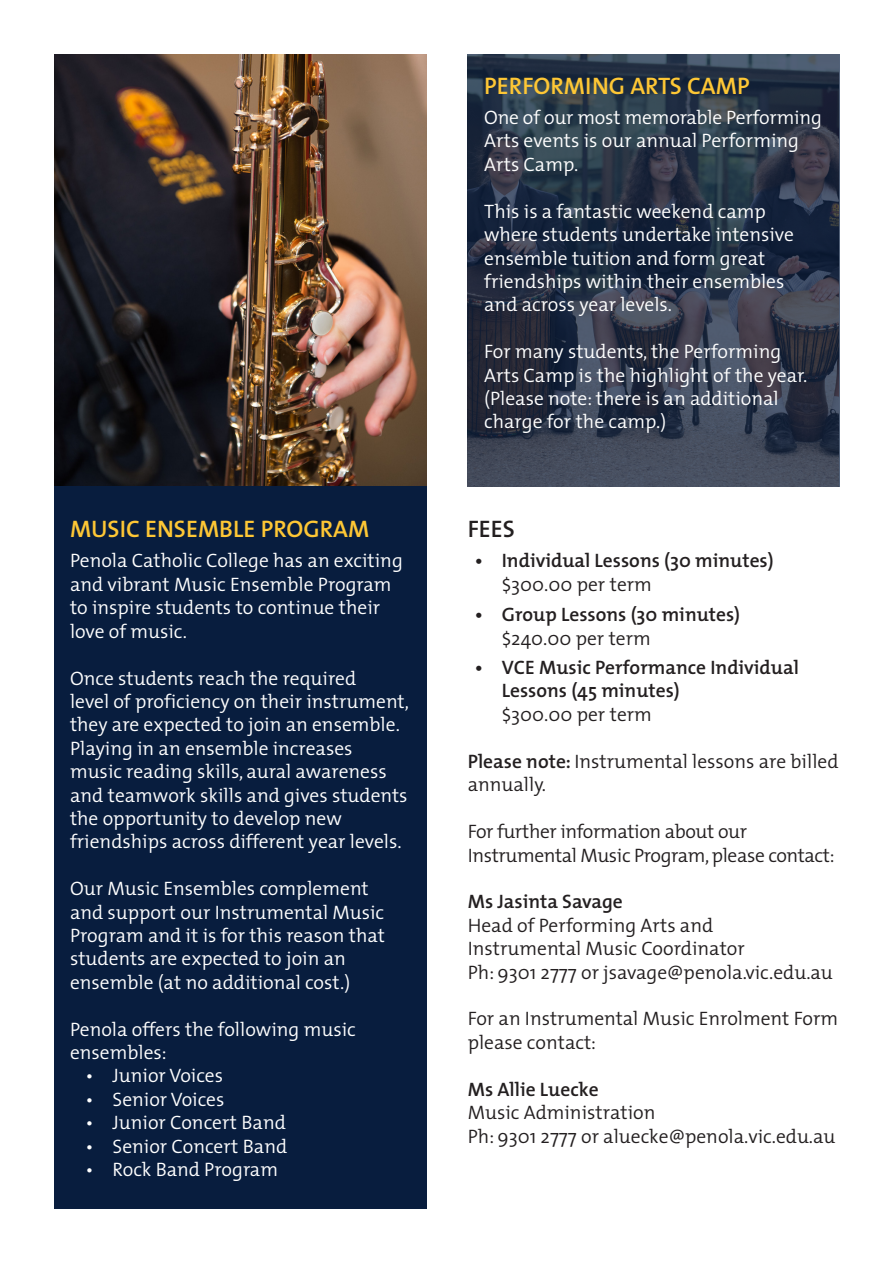
<style>
.page{position:relative;width:893px;height:1263px;background:#fff}
.page>*{position:absolute;margin:0;border:0;box-sizing:border-box;transform-origin:0 0}
.t1{font:600 24px "The Mix";color:#fec735}
.t2{font:600 24px "The Mix";color:#231f20}
.t3{font:300 19.5px/23.4px "The Mix";color:#fff}
.t4{font:300 19.5px/23.4px "The Mix";color:#231f20}
.t5{font:600 19.5px/23.9px "The Mix";color:#231f20}
.t6{font:300 19.5px/23.4px "The Mix";letter-spacing:-.02em;color:#231f20}
.s1{font-weight:300}
.s2{font-weight:600}
</style>
<div class="page">
<img style="left:54px;top:54px;width:372px;height:433px">
<div style="left:54px;top:487px;width:372px;height:722px;background:#081d3e"></div>
<svg style="left:467px;top:54px;width:372px;height:433px;background:#2d3749"></svg>
<p class="t1" style="left:70px;top:509px;width:301px">MUSIC ENSEMBLE PROGRAM</p>
<p class="t3" style="left:70px;top:549px;width:334px">Penola Catholic College has an exciting and vibrant Music Ensemble Program to inspire students to continue their love of music.</p>
<p class="t3" style="left:70px;top:666px;width:340px">Once students reach the required<br>level of proficiency on their instrument, they are expected to join an ensemble.<br>Playing in an ensemble increases music reading skills, aural awareness and teamwork skills and gives students the opportunity to develop new friendships across different year levels.</p>
<p class="t3" style="left:70px;top:876px;width:317px">Our Music Ensembles complement and support our Instrumental Music Program and it is for this reason that students are expected to join an ensemble (at no additional cost.)</p>
<p class="t3" style="left:70px;top:1017px;width:287px">Penola offers the following music ensembles:</p>
<p class="t3" style="left:86px;top:1063px;width:139px">• Junior Voices</p>
<p class="t3" style="left:86px;top:1087px;width:140px">• Senior Voices</p>
<p class="t3" style="left:86px;top:1110px;width:202px">• Junior Concert Band</p>
<p class="t3" style="left:86px;top:1134px;width:203px">• Senior Concert Band</p>
<p class="t3" style="left:86px;top:1157px;width:194px">• Rock Band Program</p>
<p class="t1" style="left:484px;top:66px;width:267px">PERFORMING ARTS CAMP</p>
<p class="t3" style="left:484px;top:105px;width:339px">One of our most memorable Performing<br>Arts events is our annual Performing<br>Arts Camp.</p>
<p class="t3" style="left:484px;top:199px;width:311px">This is a fantastic weekend camp where students undertake intensive</p>
<p class="t3" style="left:484px;top:246px;width:302px">ensemble tuition and form great friendships within their ensembles and across year levels.</p>
<p class="t3" style="left:484px;top:339px;width:325px">For many students, the Performing<br>Arts Camp is the highlight of the year. (Please note: there is an additional charge for the camp.)</p>
<p class="t2" style="left:468px;top:509px;width:49px">FEES</p>
<p class="t5" style="left:502px;top:548px;width:273px;text-indent:-27px">• Individual Lessons (30 minutes) <span class="s1">$300.00 per term</span></p>
<p class="t5" style="left:502px;top:602px;width:240px;text-indent:-27px">• Group Lessons (30 minutes) <span class="s1">$240.00 per term</span></p>
<p class="t5" style="left:502px;top:655px;width:299px;line-height:23.2px;text-indent:-27px">• VCE Music Performance Individual<br>Lessons (45 minutes)<br><span class="s1">$300.00 per term</span></p>
<p class="t4" style="left:468px;top:749px;width:372px"><span class="s2">Please note:</span> Instrumental lessons are billed annually.</p>
<p class="t6" style="left:468px;top:819px;width:368px">For further information about our<br>Instrumental Music Program,please contact:</p>
<p class="t4" style="left:468px;top:889px;width:367px"><span class="s2">Ms Jasinta Savage<br></span>Head of Performing Arts and<br>Instrumental Music Coordinator<br>Ph: 9301 2777 or jsavage@penola.vic.edu.au</p>
<p class="t4" style="left:468px;top:1006px;width:372px">For an Instrumental Music Enrolment Form please contact:</p>
<p class="t4" style="left:468px;top:1077px;width:369px"><span class="s2">Ms Allie Luecke<br></span>Music Administration<br>Ph: 9301 2777 or aluecke@penola.vic.edu.au</p>
</div>
